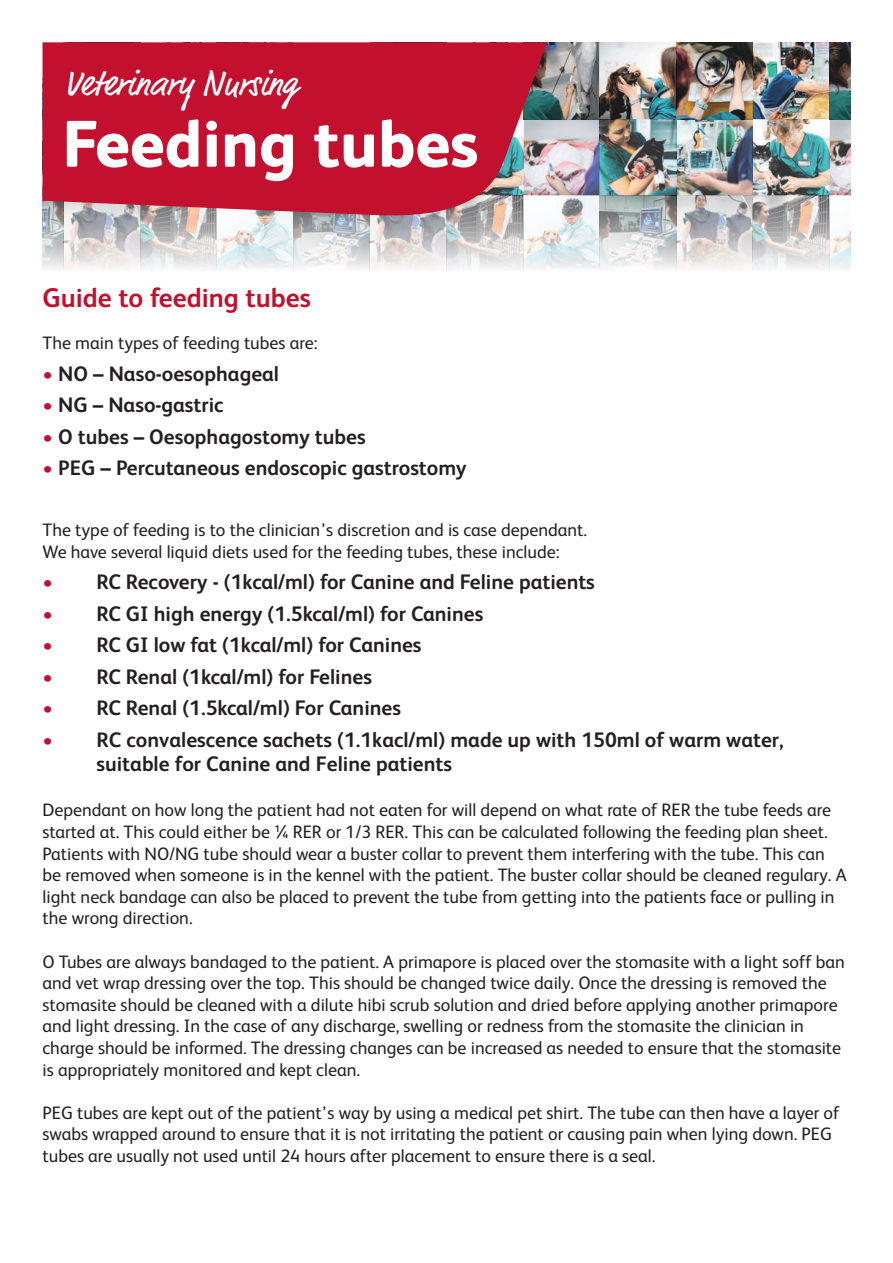
<style>
.page{position:relative;width:893px;height:1263px;background:#fff}
.page>*{position:absolute;margin:0;border:0;box-sizing:border-box;transform-origin:0 0}
.t1{font:800 66px "FS Albert";color:#fff}
.t2{font:36px "Market Pro";color:#fff}
.t3{font:700 27px "FS Albert";color:#c3102f}
.t4{font:700 21px "FS Albert";color:#231f20}
.t5{font:18px/21.6px "FS Albert";color:#231f20}
.s1{color:#c3102f}
</style>
<div class="page">
<img style="left:43px;top:43px;width:807px;height:228px">
<svg style="left:43px;top:42px;width:504px;height:176px;background:#bf213d"></svg>
<p class="t2" style="left:64px;top:59px;width:235px">Veterinary Nursing</p>
<p class="t1" style="left:62px;top:105px;width:418px">Feeding tubes</p>
<p class="t3" style="left:43px;top:282px;width:270px">Guide to feeding tubes</p>
<p class="t5" style="left:43px;top:332px;width:277px">The main types of feeding tubes are:</p>
<p class="t4" style="left:43px;top:362px;width:238px"><span class="s1">•</span> NO – Naso-oesophageal</p>
<p class="t4" style="left:43px;top:393px;width:183px"><span class="s1">•</span> NG – Naso-gastric</p>
<p class="t4" style="left:43px;top:425px;width:325px"><span class="s1">•</span> O tubes – Oesophagostomy tubes</p>
<p class="t4" style="left:43px;top:456px;width:426px"><span class="s1">•</span> PEG – Percutaneous endoscopic gastrostomy</p>
<p class="t5" style="left:43px;top:519px;width:546px">The type of feeding is to the clinician’s discretion and is case dependant.</p>
<p class="t5" style="left:43px;top:541px;width:519px">We have several liquid diets used for the feeding tubes, these include:</p>
<p class="t4" style="left:43px;top:570px;width:554px"><span class="s1">•</span> RC Recovery - (1kcal/ml) for Canine and Feline patients</p>
<p class="t4" style="left:43px;top:601px;width:442px"><span class="s1">•</span> RC GI high energy (1.5kcal/ml) for Canines</p>
<p class="t4" style="left:43px;top:633px;width:381px"><span class="s1">•</span> RC GI low fat (1kcal/ml) for Canines</p>
<p class="t4" style="left:43px;top:664px;width:331px"><span class="s1">•</span> RC Renal (1kcal/ml) for Felines</p>
<p class="t4" style="left:43px;top:696px;width:360px"><span class="s1">•</span> RC Renal (1.5kcal/ml) For Canines</p>
<p class="t4" style="left:43px;top:727px;width:743px"><span class="s1">•</span> RC convalescence sachets (1.1kacl/ml) made up with 150ml of warm water,</p>
<p class="t4" style="left:97px;top:751px;width:357px">suitable for Canine and Feline patients</p>
<p class="t5" style="left:43px;top:799px;width:790px">Dependant on how long the patient had not eaten for will depend on what rate of RER the tube feeds are started at. This could either be ¼ RER or 1/3 RER. This can be calculated following the feeding plan sheet.</p>
<p class="t5" style="left:43px;top:842px;width:806px">Patients with NO/NG tube should wear a buster collar to prevent them interfering with the tube. This can be removed when someone is in the kennel with the patient. The buster collar should be cleaned regulary. A light neck bandage can also be placed to prevent the tube from getting into the patients face or pulling in the wrong direction.</p>
<p class="t5" style="left:43px;top:950px;width:804px">O Tubes are always bandaged to the patient. A primapore is placed over the stomasite with a light soff ban and vet wrap dressing over the top. This should be changed twice daily. Once the dressing is removed the stomasite should be cleaned with a dilute hibi scrub solution and dried before applying another primapore and light dressing. In the case of any discharge, swelling or redness from the stomasite the clinician in charge should be informed. The dressing changes can be increased as needed to ensure that the stomasite is appropriately monitored and kept clean.</p>
<p class="t5" style="left:43px;top:1102px;width:798px">PEG tubes are kept out of the patient’s way by using a medical pet shirt. The tube can then have a layer of swabs wrapped around to ensure that it is not irritating the patient or causing pain when lying down. PEG tubes are usually not used until 24 hours after placement to ensure there is a seal.</p>
</div>
